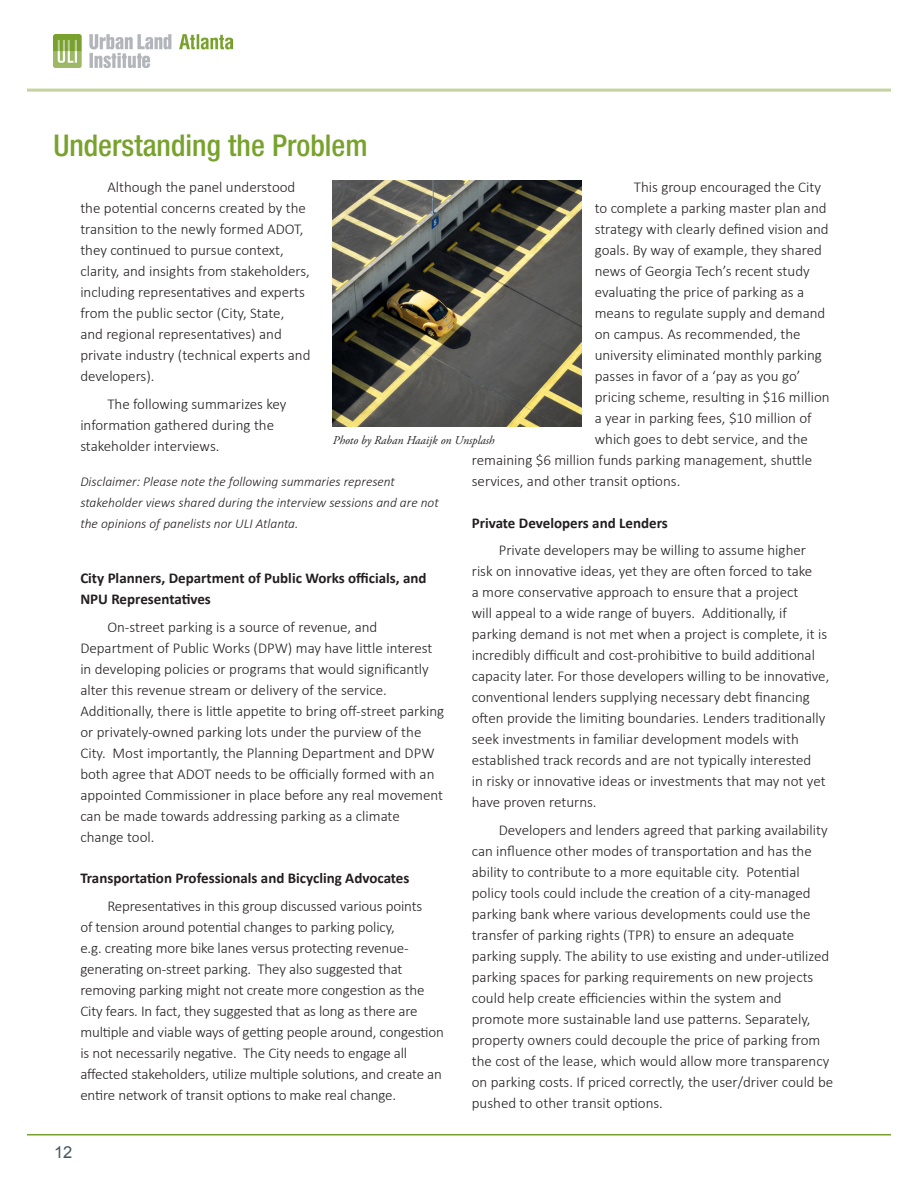
<style>
.page{position:relative;width:918px;height:1188px;background:#fff}
.page>*{position:absolute;margin:0;border:0;box-sizing:border-box;transform-origin:0 0}
.t1{font:500 condensed 30px "Helvetica Neue LT Com";color:#78a22d}
.t2{font:16.5px "Arial";color:#45555f}
.t3{font:300 15px/21px "Calibri";color:#231f20}
.t4{font:700 15px/21px "Calibri";color:#231f20}
.t5{font:italic 300 13.5px/21px "Calibri";color:#231f20}
.t6{font:italic 12px "Adobe Garamond Pro";color:#231f20}
</style>
<div class="page">
<img style="left:54px;top:34px;width:178px;height:34px">
<hr style="left:27px;top:1134px;width:864px;height:2px;background:#78a22d">
<hr style="left:27px;top:89px;width:864px;height:3px;background:#c5d39f">
<img style="left:333px;top:180px;width:248px;height:247px">
<p class="t1" style="left:53px;top:128px;width:316px">Understanding the Problem</p>
<p class="t3" style="left:80px;top:176px;width:232px;text-indent:27px">Although the panel understood the potential concerns created by the transition to the newly formed ADOT, they continued to pursue context, clarity, and insights from stakeholders, including representatives and experts from the public sector (City, State, and regional representatives) and private industry (technical experts and developers).</p>
<p class="t3" style="left:80px;top:393px;width:208px;text-indent:27px">The following summarizes key information gathered during the stakeholder interviews.</p>
<p class="t5" style="left:80px;top:471px;width:360px">Disclaimer: Please note the following summaries represent stakeholder views shared during the interview sessions and are not the opinions of panelists nor ULI Atlanta.</p>
<p class="t3" style="left:634px;top:176px;width:189px">This group encouraged the City</p>
<p class="t3" style="left:595px;top:197px;width:233px">to complete a parking master plan and</p>
<p class="t3" style="left:595px;top:218px;width:236px">strategy with clearly defined vision and</p>
<p class="t3" style="left:595px;top:239px;width:229px">goals. By way of example, they shared</p>
<p class="t3" style="left:595px;top:260px;width:217px">news of Georgia Tech’s recent study</p>
<p class="t3" style="left:595px;top:281px;width:211px">evaluating the price of parking as a</p>
<p class="t3" style="left:595px;top:302px;width:232px">means to regulate supply and demand</p>
<p class="t3" style="left:595px;top:323px;width:207px">on campus. As recommended, the</p>
<p class="t3" style="left:595px;top:344px;width:229px">university eliminated monthly parking</p>
<p class="t3" style="left:595px;top:365px;width:207px">passes in favor of a ‘pay as you go’</p>
<p class="t3" style="left:595px;top:386px;width:236px">pricing scheme, resulting in $16 million</p>
<p class="t3" style="left:595px;top:407px;width:218px">a year in parking fees, $10 million of</p>
<p class="t3" style="left:595px;top:428px;width:215px">which goes to debt service, and the</p>
<p class="t3" style="left:472px;top:449px;width:342px">remaining $6 million funds parking management, shuttle</p>
<p class="t3" style="left:472px;top:470px;width:210px">services, and other transit options.</p>
<p class="t4" style="left:472px;top:512px;width:197px">Private Developers and Lenders</p>
<p class="t3" style="left:472px;top:539px;width:359px;text-indent:27px">Private developers may be willing to assume higher risk on innovative ideas, yet they are often forced to take<br>a more conservative approach to ensure that a project<br>will appeal to a wide range of buyers. Additionally, if parking demand is not met when a project is complete, it is incredibly difficult and cost-prohibitive to build additional capacity later. For those developers willing to be innovative, conventional lenders supplying necessary debt financing often provide the limiting boundaries. Lenders traditionally seek investments in familiar development models with established track records and are not typically interested<br>in risky or innovative ideas or investments that may not yet have proven returns.</p>
<p class="t3" style="left:472px;top:819px;width:363px;text-indent:27px">Developers and lenders agreed that parking availability can influence other modes of transportation and has the ability to contribute to a more equitable city. Potential policy tools could include the creation of a city-managed parking bank where various developments could use the transfer of parking rights (TPR) to ensure an adequate parking supply. The ability to use existing and under-utilized parking spaces for parking requirements on new projects could help create efficiencies within the system and promote more sustainable land use patterns. Separately, property owners could decouple the price of parking from the cost of the lease, which would allow more transparency on parking costs. If priced correctly, the user/driver could be pushed to other transit options.</p>
<p class="t6" style="left:333px;top:433px;width:163px">Photo by Raban Haaijk on Unsplash</p>
<p class="t4" style="left:80px;top:568px;width:348px">City Planners, Department of Public Works officials, and<br>NPU Representatives</p>
<p class="t3" style="left:80px;top:616px;width:365px;text-indent:27px">On-street parking is a source of revenue, and Department of Public Works (DPW) may have little interest in developing policies or programs that would significantly alter this revenue stream or delivery of the service.<br>Additionally, there is little appetite to bring off-street parking or privately-owned parking lots under the purview of the City. Most importantly, the Planning Department and DPW both agree that ADOT needs to be officially formed with an appointed Commissioner in place before any real movement can be made towards addressing parking as a climate change tool.</p>
<p class="t4" style="left:80px;top:868px;width:331px">Transportation Professionals and Bicycling Advocates</p>
<p class="t3" style="left:80px;top:895px;width:365px;text-indent:27px">Representatives in this group discussed various points<br>of tension around potential changes to parking policy,<br>e.g. creating more bike lanes versus protecting revenue&shy;generating on-street parking. They also suggested that removing parking might not create more congestion as the City fears. In fact, they suggested that as long as there are multiple and viable ways of getting people around, congestion is not necessarily negative. The City needs to engage all affected stakeholders, utilize multiple solutions, and create an entire network of transit options to make real change.</p>
<p class="t2" style="left:54px;top:1142px;width:20px">12</p>
</div>
